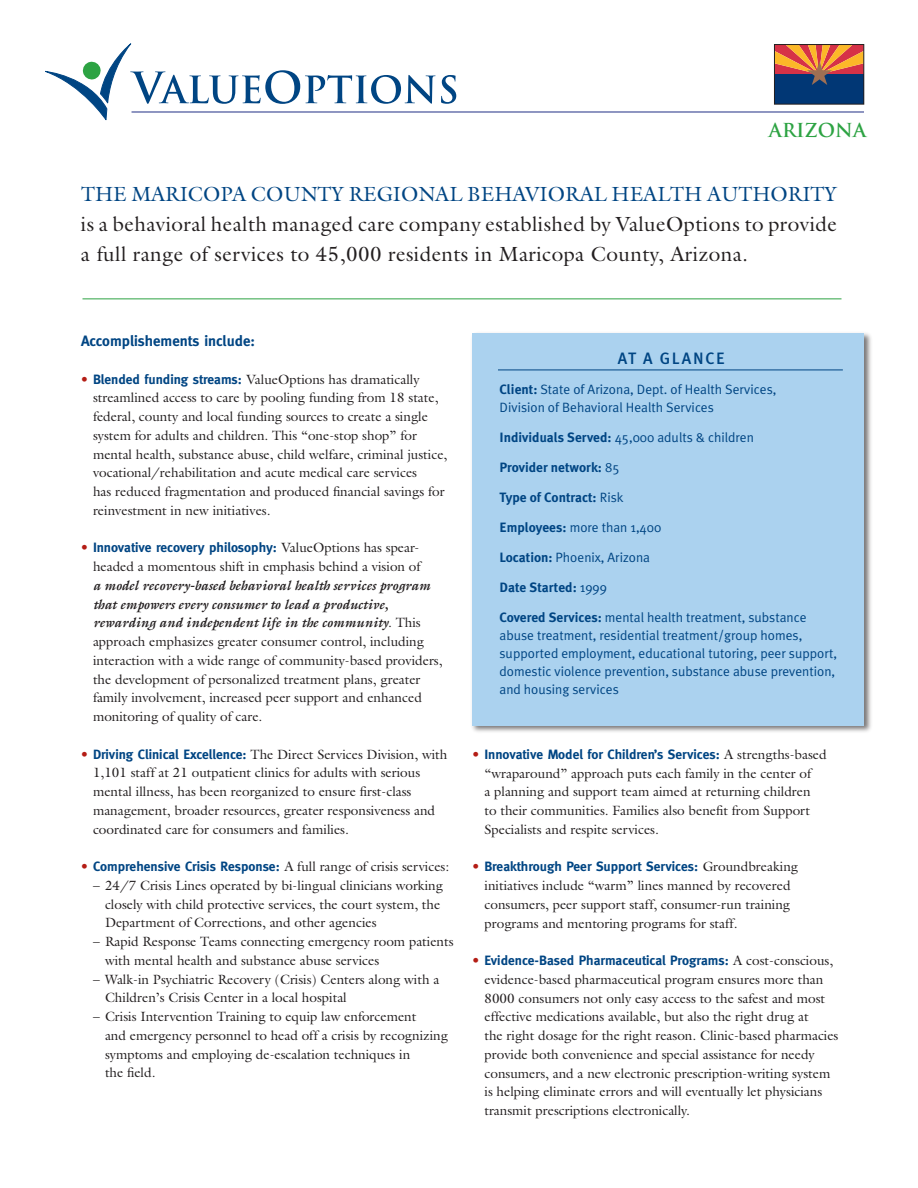
<style>
.page{position:relative;width:918px;height:1188px;background:#fff}
.page>*{position:absolute;margin:0;border:0;box-sizing:border-box;transform-origin:0 0}
.t1{font:20.7px/30px "Galliard";letter-spacing:.02em;color:#231f20}
.t2{font:20.7px "Galliard";color:#004583}
.t3{font:700 18.75px "Trajan";color:#2da343}
.t4{font:500 16.5px "Meta Plus";letter-spacing:.105em;color:#004583}
.t5{font:700 15px "Meta";color:#004583}
.t6{font:13.5px/18.8px "Galliard";color:#231f20}
.t7{font:13.5px/18px "Meta Plus Normal";color:#004583}
.t8{font:700 13.5px "Meta";color:#004583}
.t9{font:700 13.5px "Meta Plus";color:#004583}
.s1{font-family:"Meta";font-weight:700;color:#b41d15}
.s2{font-family:"Meta";font-weight:700;color:#004583}
.s3{color:#b41d15}
.s4{font-family:"Galliard";font-weight:400;color:#231f20}
.s5{font-weight:700;font-style:italic}
.s6{font-family:"Meta Plus";font-weight:700}
.s7{font-family:"Meta Plus Normal";font-weight:400}
</style>
<div class="page">
<div style="left:774px;top:74px;width:90px;height:30px;background:#013775"></div>
<svg style="left:776px;top:46px;width:86px;height:39px"></svg>
<div style="left:774px;top:44px;width:90px;height:60px;border:1px solid #231f20"></div>
<hr style="left:132px;top:112px;width:732px;height:1px;background:#202e84">
<div style="left:470px;top:330px;width:403px;height:405px;background:#231f20;opacity:.6"></div>
<div style="left:472px;top:333px;width:392px;height:392px;background:#abd2ef"></div>
<hr style="left:498px;top:370px;width:345px;height:1px;background:#004583">
<hr style="left:82px;top:298px;width:760px;height:1px;background:#2da343">
<svg style="left:45px;top:43px;width:411px;height:77px"></svg>
<h2 class="t3" style="left:769px;top:119px;width:99px">ARIZONA</h2>
<h1 class="t2" style="left:81px;top:181px;width:758px">THE MARICOPA COUNTY REGIONAL BEHAVIORAL HEALTH AUTHORITY</h1>
<h1 class="t1" style="left:81px;top:208px;width:758px">is a behavioral health managed care company established by ValueOptions to provide a full range of services to 45,000 residents in Maricopa County, Arizona.</h1>
<p class="t5" style="left:81px;top:332px;width:176px">Accomplishements include:</p>
<p class="t6" style="left:93px;top:369px;width:356px;text-indent:-12px"><span class="s1">•</span> <span class="s2">Blended funding streams:</span> ValueOptions has dramatically streamlined access to care by pooling funding from 18 state, federal, county and local funding sources to create a single system for adults and children. This “one-stop shop” for mental health, substance abuse, child welfare, criminal justice, vocational/rehabilitation and acute medical care services<br>has reduced fragmentation and produced financial savings for reinvestment in new initiatives.</p>
<p class="t8" style="left:81px;top:540px;width:340px"><span class="s3">•</span> Innovative recovery philosophy: <span class="s4">ValueOptions has spear-</span></p>
<p class="t6" style="left:93px;top:557px;width:329px">headed a momentous shift in emphasis behind a vision of</p>
<p class="t6" style="left:93px;top:576px;width:351px"><span class="s5">a model recovery-based behavioral health services program that empowers every consumer to lead a productive, rewarding and independent life in the community</span>. This approach emphasizes greater consumer control, including interaction with a wide range of community-based providers, the development of personalized treatment plans, greater family involvement, increased peer support and enhanced monitoring of quality of care.</p>
<p class="t6" style="left:93px;top:744px;width:356px;text-indent:-12px"><span class="s1">•</span> <span class="s2">Driving Clinical Excellence:</span> The Direct Services Division, with 1,101 staff at 21 outpatient clinics for adults with serious mental illness, has been reorganized to ensure first-class management, broader resources, greater responsiveness and coordinated care for consumers and families.</p>
<p class="t8" style="left:81px;top:859px;width:370px"><span class="s3">•</span> Comprehensive Crisis Response: <span class="s4">A full range of crisis services:</span></p>
<p class="t6" style="left:105px;top:876px;width:340px;text-indent:-12px">– 24/7 Crisis Lines operated by bi-lingual clinicians working closely with child protective services, the court system, the<br>Department of Corrections, and other agencies</p>
<p class="t6" style="left:105px;top:932px;width:350px;text-indent:-12px">– Rapid Response Teams connecting emergency room patients with mental health and substance abuse services</p>
<p class="t6" style="left:105px;top:969px;width:336px;text-indent:-12px">– Walk-in Psychiatric Recovery (Crisis) Centers along with a<br>Children’s Crisis Center in a local hospital</p>
<p class="t6" style="left:105px;top:1007px;width:345px;text-indent:-12px">– Crisis Intervention Training to equip law enforcement<br>and emergency personnel to head off a crisis by recognizing symptoms and employing de-escalation techniques in<br>the field.</p>
<p class="t4" style="left:618px;top:349px;width:108px">AT A GLANCE</p>
<p class="t7" style="left:500px;top:380px;width:278px"><span class="s6">Client:</span> State of Arizona, Dept. of Health Services,<br>Division of Behavioral Health Services</p>
<p class="t7" style="left:500px;top:428px;width:256px"><span class="s6">Individuals Served:</span> 45,000 adults &amp; children</p>
<p class="t9" style="left:500px;top:460px;width:122px">Provider network: <span class="s7">85</span></p>
<p class="t9" style="left:500px;top:490px;width:126px">Type of Contract: <span class="s7">Risk</span></p>
<p class="t7" style="left:500px;top:518px;width:163px"><span class="s6">Employees:</span> more than 1,400</p>
<p class="t7" style="left:500px;top:548px;width:152px"><span class="s6">Location:</span> Phoenix, Arizona</p>
<p class="t9" style="left:500px;top:580px;width:109px">Date Started: <span class="s7">1999</span></p>
<p class="t7" style="left:500px;top:608px;width:339px"><span class="s6">Covered Services:</span> mental health treatment, substance abuse treatment, residential treatment/group homes, supported employment, educational tutoring, peer support, domestic violence prevention, substance abuse prevention, and housing services</p>
<p class="t8" style="left:472px;top:746px;width:356px"><span class="s3">•</span> Innovative Model for Children’s Services: <span class="s4">A strengths-based</span></p>
<p class="t6" style="left:485px;top:763px;width:328px;text-align:justify">“wraparound” approach puts each family in the center of a planning and support team aimed at returning children to their communities. Families also benefit from Support Specialists and respite services.</p>
<p class="t8" style="left:472px;top:859px;width:327px"><span class="s3">•</span> Breakthrough Peer Support Services: <span class="s4">Groundbreaking</span></p>
<p class="t6" style="left:485px;top:876px;width:308px;text-align:justify">initiatives include “warm” lines manned by recovered consumers, peer support staff, consumer-run training programs and mentoring programs for staff.</p>
<p class="t8" style="left:472px;top:953px;width:362px"><span class="s3">•</span> Evidence-Based Pharmaceutical Programs: <span class="s4">A cost-conscious,</span></p>
<p class="t6" style="left:485px;top:970px;width:356px">evidence-based pharmaceutical program ensures more than 8000 consumers not only easy access to the safest and most effective medications available, but also the right drug at<br>the right dosage for the right reason. Clinic-based pharmacies provide both convenience and special assistance for needy consumers, and a new electronic prescription-writing system is helping eliminate errors and will eventually let physicians transmit prescriptions electronically.</p>
</div>
